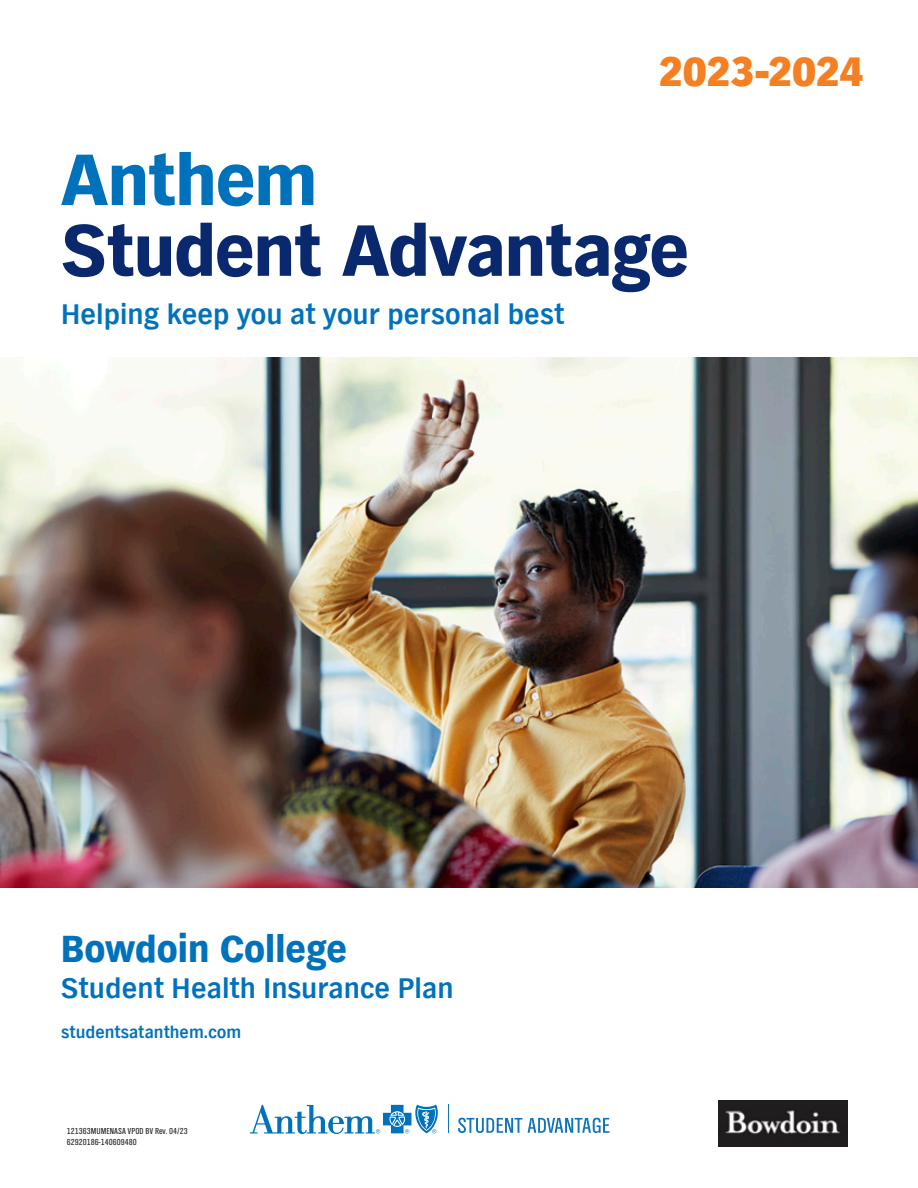
<style>
.page{position:relative;width:918px;height:1188px;background:#fff}
.page>*{position:absolute;margin:0;border:0;box-sizing:border-box;transform-origin:0 0}
.VP_Main_Headline{font:900 75.6px/70.8px "TV Nord EF";letter-spacing:-.015em;color:#09286d}
.VP_Main_Headline-2{font:800 42px "TV Nord EF";letter-spacing:-.005em;color:#f58023}
.t1{font:900 39px "TV Nord EF";color:#0072bc}
.t2{font:700 30px "TV Nord EF";color:#0072bc}
.t3{font:700 18px "TV Nord EF";color:#0072bc}
.t4{font:9px "TV Nord EF Regular Con";color:#231f20}
.s1{color:#0072bc}
</style>
<div class="page">
<img style="left:0;top:358px;width:918px;height:529px">
<img style="left:719px;top:1100px;width:128px;height:47px">
<svg style="left:448px;top:1105px;width:1px;height:28px"></svg>
<svg style="left:458px;top:1118px;width:64px;height:15px"></svg>
<svg style="left:528px;top:1118px;width:82px;height:15px"></svg>
<svg style="left:250px;top:1105px;width:188px;height:29px"></svg>
<p class="VP_Main_Headline-2" style="left:659px;top:47px;width:207px">2023-2024</p>
<p class="VP_Main_Headline" style="left:61px;top:147px;width:629px"><span class="s1">Anthem<br></span>Student Advantage</p>
<p class="t2" style="left:61px;top:297px;width:505px">Helping keep you at your personal best</p>
<p class="t1" style="left:61px;top:926px;width:287px">Bowdoin College</p>
<p class="t2" style="left:61px;top:971px;width:394px">Student Health Insurance Plan</p>
<p class="t3" style="left:61px;top:1022px;width:182px">studentsatanthem.com</p>
<p class="t4" style="left:67px;top:1126px;width:123px">121363MUMENASA VPOD BV Rev. 04/23</p>
<p class="t4" style="left:67px;top:1137px;width:72px">62920186-140609480</p>
</div>
